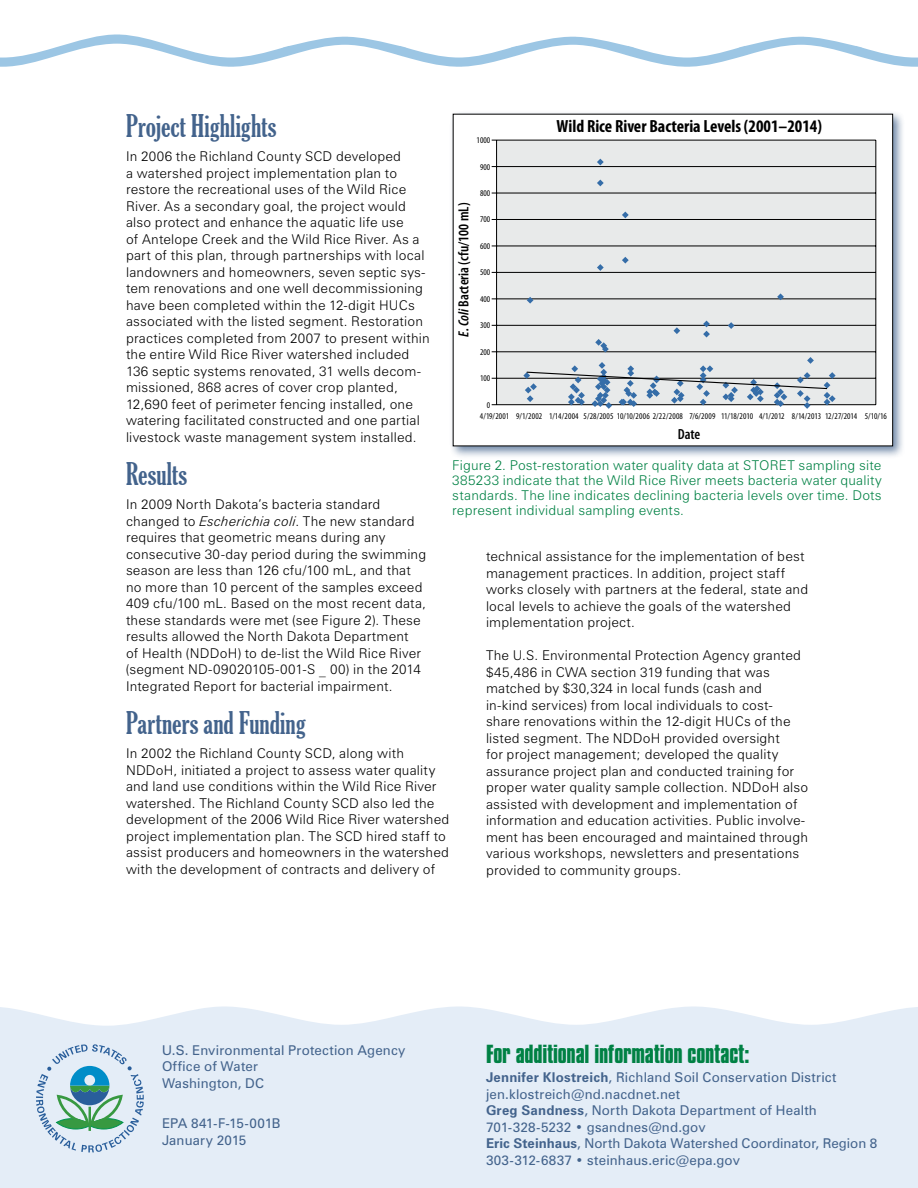
<style>
.page{position:relative;width:918px;height:1188px;background:#fff}
.page>*{position:absolute;margin:0;border:0;box-sizing:border-box;transform-origin:0 0}
.subhead_1{font:extra-condensed 30px "Gloucester";letter-spacing:.005em;color:#43638c}
.addl_info_contact{font:700 22.5px "Compacta BT";letter-spacing:-.01em;color:#008144}
.t1{font:700 condensed 17.7px "Myriad Pro";color:#000}
.t2{font:600 condensed 14.7px "Myriad Pro";color:#000}
.body_text{font:300 13.5px/16.5px "Zurich BT";letter-spacing:.015em;color:#000}
.publication_info{font:13.5px "Zurich BT";letter-spacing:.015em;color:#43638c}
.t3{font:300 13.5px/15px "Zurich BT";letter-spacing:.015em;color:#008144;text-align:justify}
.publication_info-2{font:13.5px "Zurich BT";letter-spacing:-.02em;color:#43638c}
.t4{font:condensed 8.85px/11.2px "Myriad Pro";color:#000}
.s1{font-style:italic}
.s2{font-weight:700}
</style>
<div class="page">
<svg style="left:0;top:34px;width:918px;height:33px"></svg>
<div style="left:0;top:1006px;width:918px;height:182px;background:#e4edf7"></div>
<svg style="left:36px;top:1044px;width:108px;height:108px;background:#b3d0d8"></svg>
<div style="left:449px;top:110px;width:457px;height:349px;background:#43638c;opacity:.75"></div>
<div style="left:453px;top:114px;width:440px;height:332px;background:#fff"></div>
<div style="left:497px;top:140px;width:379px;height:265px;background:#e8eaea"></div>
<hr style="left:492px;top:166px;width:384px;height:1px;background:#000">
<hr style="left:492px;top:404px;width:384px;height:1px;background:#000">
<hr style="left:492px;top:193px;width:384px;height:1px;background:#000">
<hr style="left:492px;top:219px;width:384px;height:1px;background:#000">
<hr style="left:492px;top:246px;width:384px;height:1px;background:#000">
<hr style="left:492px;top:272px;width:384px;height:1px;background:#000">
<hr style="left:492px;top:299px;width:384px;height:1px;background:#000">
<hr style="left:492px;top:325px;width:384px;height:1px;background:#000">
<hr style="left:492px;top:352px;width:384px;height:1px;background:#000">
<hr style="left:492px;top:378px;width:384px;height:1px;background:#000">
<hr style="left:492px;top:140px;width:384px;height:1px;background:#000">
<hr style="left:496px;top:140px;width:1px;height:265px;background:#000">
<hr style="left:876px;top:140px;width:1px;height:265px;background:#000">
<svg style="left:597px;top:159px;width:7px;height:6px"></svg>
<svg style="left:597px;top:180px;width:7px;height:6px"></svg>
<svg style="left:622px;top:212px;width:7px;height:6px"></svg>
<svg style="left:527px;top:297px;width:7px;height:7px"></svg>
<svg style="left:597px;top:264px;width:7px;height:7px"></svg>
<svg style="left:622px;top:257px;width:7px;height:7px"></svg>
<svg style="left:777px;top:293px;width:7px;height:7px"></svg>
<svg style="left:523px;top:321px;width:313px;height:88px"></svg>
<p class="subhead_1" style="left:126px;top:109px;width:152px">Project Highlights</p>
<p class="body_text" style="left:126px;top:148px;width:305px">In 2006 the Richland County SCD developed<br>a watershed project implementation plan to restore the recreational uses of the Wild Rice River. As a secondary goal, the project would also protect and enhance the aquatic life use<br>of Antelope Creek and the Wild Rice River. As a part of this plan, through partnerships with local landowners and homeowners, seven septic sys&shy;tem renovations and one well decommissioning have been completed within the 12-digit HUCs associated with the listed segment. Restoration practices completed from 2007 to present within the entire Wild Rice River watershed included 136 septic systems renovated, 31 wells decom&shy;missioned, 868 acres of cover crop planted, 12,690 feet of perimeter fencing installed, one watering facilitated constructed and one partial livestock waste management system installed.</p>
<p class="subhead_1" style="left:126px;top:457px;width:63px">Results</p>
<p class="body_text" style="left:126px;top:496px;width:302px">In 2009 North Dakota’s bacteria standard changed to <span class="s1">Escherichia coli</span>. The new standard requires that geometric means during any consecutive 30-day period during the swimming season are less than 126 cfu/100 mL, and that no more than 10 percent of the samples exceed 409 cfu/100 mL. Based on the most recent data, these standards were met (see Figure 2). These results allowed the North Dakota Department<br>of Health (NDDoH) to de-list the Wild Rice River (segment ND-09020105-001-S _ 00) in the 2014<br>Integrated Report for bacterial impairment.</p>
<p class="subhead_1" style="left:126px;top:706px;width:181px">Partners and Funding</p>
<p class="body_text" style="left:126px;top:745px;width:325px">In 2002 the Richland County SCD, along with NDDoH, initiated a project to assess water quality and land use conditions within the Wild Rice River watershed. The Richland County SCD also led the development of the 2006 Wild Rice River watershed project implementation plan. The SCD hired staff to assist producers and homeowners in the watershed with the development of contracts and delivery of</p>
<p class="t1" style="left:557px;top:116px;width:267px">Wild Rice River Bacteria Levels (2001–2014)</p>
<p class="t4" style="left:477px;top:135px;width:15px">1000</p>
<p class="t4" style="left:480px;top:161px;width:12px">900</p>
<p class="t4" style="left:480px;top:188px;width:12px">800</p>
<p class="t4" style="left:480px;top:214px;width:12px">700</p>
<p class="t4" style="left:480px;top:241px;width:12px">600</p>
<p class="t4" style="left:480px;top:267px;width:12px">500</p>
<p class="t4" style="left:480px;top:293px;width:12px">400</p>
<p class="t4" style="left:480px;top:320px;width:12px">300</p>
<p class="t4" style="left:480px;top:346px;width:12px">200</p>
<p class="t4" style="left:480px;top:373px;width:12px">100</p>
<p class="t4" style="left:480px;top:399px;width:408px;text-indent:7px">0<br>4/19/2001 9/1/2002 1/14/2004 5/28/2005 10/10/2006 2/22/2008 7/6/2009 11/18/2010 4/1/2012 8/14/2013 12/27/2014 5/10/16</p>
<p class="t2" style="left:456px;top:337px;width:135px;rotate:-90deg"><span class="s1">E. Coli</span> Bacteria (cfu/100 mL)</p>
<p class="t2" style="left:678px;top:426px;width:24px">Date</p>
<p class="t3" style="left:452px;top:457px;width:431px">Figure 2. Post-restoration water quality data at STORET sampling site 385233 indicate that the Wild Rice River meets bacteria water quality standards. The line indicates declining bacteria levels over time. Dots represent individual sampling events.</p>
<p class="body_text" style="left:486px;top:548px;width:324px">technical assistance for the implementation of best management practices. In addition, project staff works closely with partners at the federal, state and local levels to achieve the goals of the watershed implementation project.</p>
<p class="body_text" style="left:486px;top:647px;width:324px">The U.S. Environmental Protection Agency granted $45,486 in CWA section 319 funding that was matched by $30,324 in local funds (cash and<br>in-kind services) from local individuals to cost&shy;share renovations within the 12-digit HUCs of the listed segment. The NDDoH provided oversight<br>for project management; developed the quality assurance project plan and conducted training for proper water quality sample collection. NDDoH also assisted with development and implementation of information and education activities. Public involve&shy;ment has been encouraged and maintained through various workshops, newsletters and presentations provided to community groups.</p>
<p class="publication_info" style="left:162px;top:1042px;width:245px">U.S. Environmental Protection Agency</p>
<p class="publication_info" style="left:162px;top:1058px;width:98px">Office of Water</p>
<p class="publication_info" style="left:162px;top:1075px;width:104px">Washington, DC</p>
<p class="publication_info-2" style="left:162px;top:1115px;width:120px">EPA 841-F-15-001B</p>
<p class="publication_info" style="left:162px;top:1132px;width:86px">January 2015</p>
<p class="addl_info_contact" style="left:486px;top:1040px;width:265px">For additional information contact:</p>
<p class="publication_info" style="left:486px;top:1069px;width:352px"><span class="s2">Jennifer Klostreich</span>, Richland Soil Conservation District</p>
<p class="publication_info" style="left:486px;top:1086px;width:196px">jen.klostreich@nd.nacdnet.net</p>
<p class="publication_info" style="left:486px;top:1102px;width:332px"><span class="s2">Greg Sandness</span>, North Dakota Department of Health</p>
<p class="publication_info" style="left:486px;top:1119px;width:221px">701-328-5232 • gsandnes@nd.gov</p>
<p class="publication_info" style="left:486px;top:1135px;width:393px"><span class="s2">Eric Steinhaus</span>, North Dakota Watershed Coordinator, Region 8</p>
<p class="publication_info" style="left:486px;top:1152px;width:256px">303-312-6837 • steinhaus.eric@epa.gov</p>
</div>
